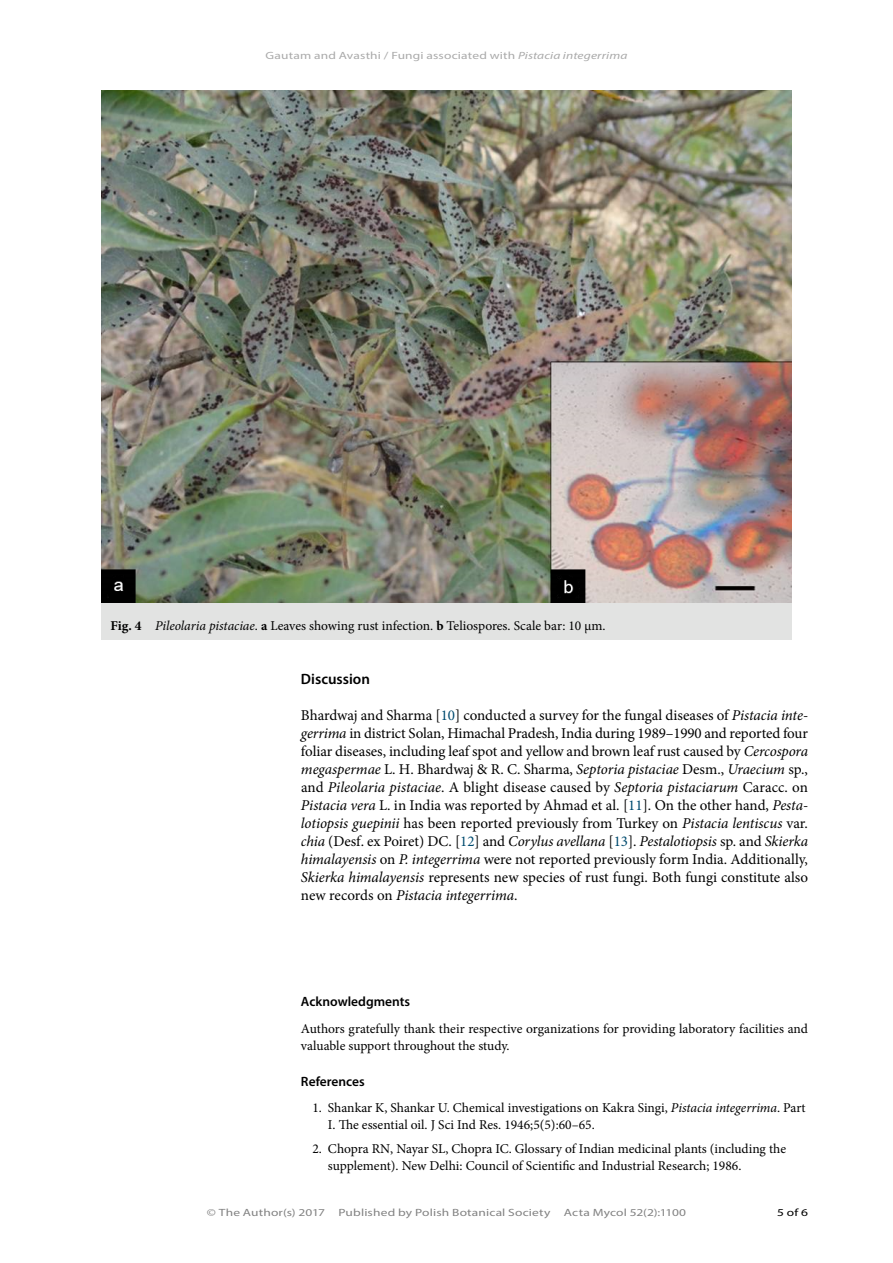
<style>
.page{position:relative;width:893px;height:1263px;background:#fff}
.page>*{position:absolute;margin:0;border:0;box-sizing:border-box;transform-origin:0 0}
.Body_text{font:15px/18px "Minion Pro";color:#000;text-align:justify}
.t1{font:600 15px "Myriad Pro";color:#000}
.Body_text-2{font:13.5px/17.4px "Minion Pro";color:#000}
.t2{font:600 13.5px "Myriad Pro";color:#000}
.t3{font:10.5px "Myriad Pro Regular 3";letter-spacing:.01em;color:#828282;scale:1.28 1}
.t4{font:10.5px "Myriad Pro Regular 3";letter-spacing:.01em;color:#aaa;scale:1.28 1}
.t5{font:10.5px "Myriad Pro";color:#000;scale:1.28 1}
.s1{font-family:"Myriad Pro";font-style:italic}
.s2{font-weight:700}
.s3{font-style:italic}
.s4{color:#004b6f}
</style>
<div class="page">
<img style="left:101px;top:90px;width:690px;height:513px">
<div style="left:101px;top:603px;width:690px;height:36px;background:#e2e3e2"></div>
<p class="t4" style="left:266px;top:49px;width:284px">Gautam and Avasthi / Fungi associated with <span class="s1">Pistacia integerrima</span></p>
<p class="Body_text-2" style="left:110px;top:617px;width:497px"><span class="s2">Fig. 4</span> <span class="s3">Pileolaria pistaciae</span>. <span class="s2">a</span> Leaves showing rust infection. <span class="s2">b</span> Teliospores. Scale bar: 10 μm.</p>
<p class="t1" style="left:301px;top:669px;width:71px">Discussion</p>
<p class="Body_text" style="left:301px;top:706px;width:509px">Bhardwaj and Sharma [<span class="s4">10</span>] conducted a survey for the fungal diseases of <span class="s3">Pistacia inte&shy;gerrima</span> in district Solan, Himachal Pradesh, India during 1989–1990 and reported four foliar diseases, including leaf spot and yellow and brown leaf rust caused by <span class="s3">Cercospora megaspermae</span> L. H. Bhardwaj &amp; R. C. Sharma, <span class="s3">Septoria pistaciae</span> Desm., <span class="s3">Uraecium</span> sp., and <span class="s3">Pileolaria pistaciae</span>. A blight disease caused by <span class="s3">Septoria pistaciarum</span> Caracc. on <span class="s3">Pistacia vera</span> L. in India was reported by Ahmad et al. [<span class="s4">11</span>]. On the other hand, <span class="s3">Pesta&shy;lotiopsis guepinii</span> has been reported previously from Turkey on <span class="s3">Pistacia lentiscus</span> var. <span class="s3">chia</span> (Desf. ex Poiret) DC. [<span class="s4">12</span>] and <span class="s3">Corylus avellana</span> [<span class="s4">13</span>]. <span class="s3">Pestalotiopsis</span> sp. and <span class="s3">Skierka himalayensis</span> on <span class="s3">P. integerrima</span> were not reported previously form India. Additionally, <span class="s3">Skierka himalayensis</span> represents new species of rust fungi. Both fungi constitute also new records on <span class="s3">Pistacia integerrima</span>.</p>
<p class="t2" style="left:301px;top:993px;width:111px">Acknowledgments</p>
<p class="Body_text-2" style="left:301px;top:1020px;width:509px">Authors gratefully thank their respective organizations for providing laboratory facilities and valuable support throughout the study.</p>
<p class="t2" style="left:301px;top:1072px;width:65px">References</p>
<p class="Body_text-2" style="left:328px;top:1099px;width:479px;text-indent:-16px">1. Shankar K, Shankar U. Chemical investigations on Kakra Singi, <span class="s3">Pistacia integerrima</span>. Part<br>I. The essential oil. J Sci Ind Res. 1946;5(5):60–65.</p>
<p class="Body_text-2" style="left:328px;top:1140px;width:460px;text-indent:-16px">2. Chopra RN, Nayar SL, Chopra IC. Glossary of Indian medicinal plants (including the supplement). New Delhi: Council of Scientific and Industrial Research; 1986.</p>
<p class="t3" style="left:207px;top:1205px;width:94px">© The Author(s) 2017</p>
<p class="t3" style="left:338px;top:1205px;width:167px">Published by Polish Botanical Society</p>
<p class="t3" style="left:564px;top:1205px;width:97px">Acta Mycol 52(2):1100</p>
<p class="t5" style="left:777px;top:1205px;width:26px">5 of 6</p>
</div>
